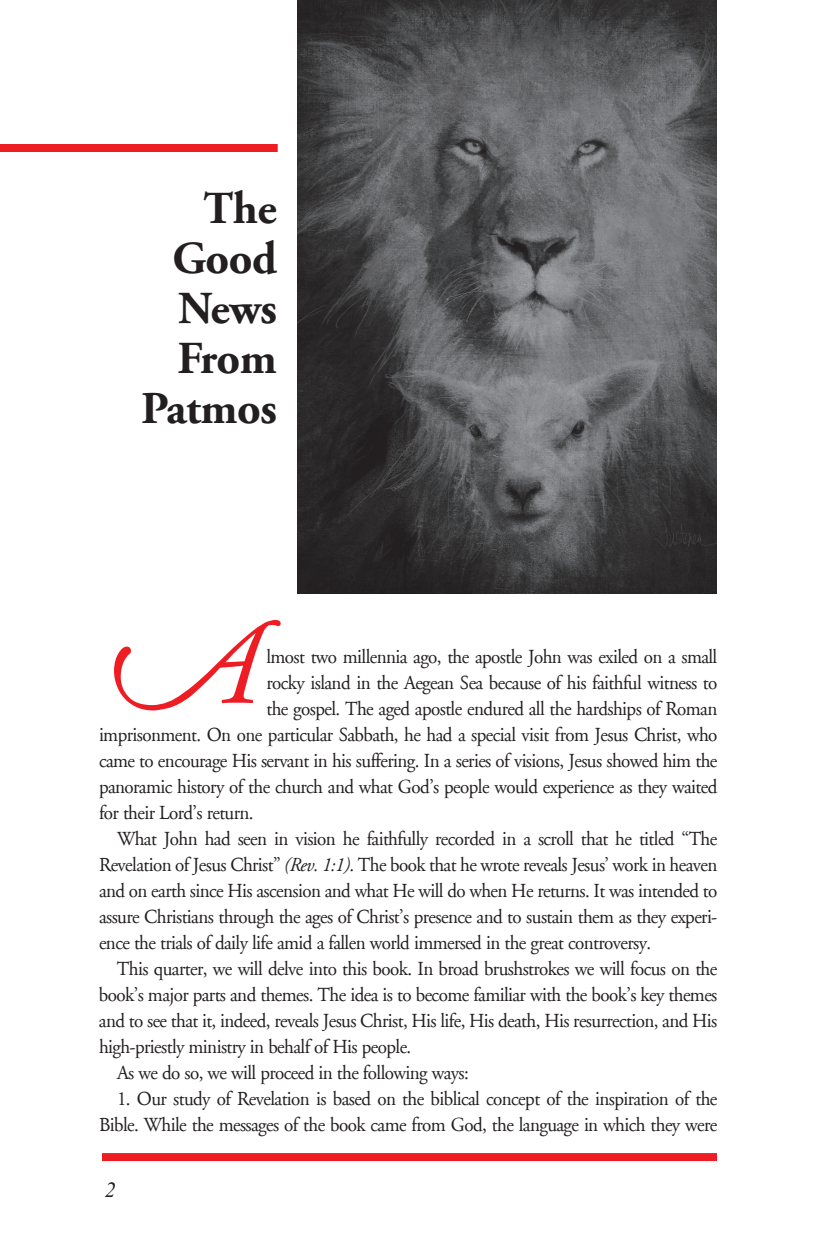
<style>
.page{position:relative;width:819px;height:1260px;background:#fff}
.page>*{position:absolute;margin:0;border:0;box-sizing:border-box;transform-origin:0 0}
.t1{font:italic 122.4px "Adobe Garamond Alt";color:#ee1d23;scale:.95 1}
.t2{font:46px/50px "Adobe Garamond Bold Os F";letter-spacing:-.01em;color:#231f20;text-align:right}
.t3{font:italic 22px "Times New Roman PS Std";color:#231f20}
.t4{font:20px/26px "Adobe Garamond";letter-spacing:-.03em;color:#231f20;text-align:right;scale:.95 1}
.s1{font-style:italic}
</style>
<div class="page">
<div style="left:102px;top:1153px;width:615px;height:8px;background:#ee1d23"></div>
<img style="left:298px;top:1px;width:419px;height:593px">
<div style="left:0;top:144px;width:278px;height:8px;background:#ee1d23"></div>
<h2 class="t2" style="left:141px;top:184px;width:137px">The<br>Good<br>News<br>From<br>Patmos</h2>
<h1 class="t1" style="left:99px;top:606px;width:166px">A</h1>
<p class="t4" style="left:266px;top:644px;width:476px">lmost two millennia ago, the apostle John was exiled on a small</p>
<p class="t4" style="left:266px;top:670px;width:476px">rocky island in the Aegean Sea because of his faithful witness to</p>
<p class="t4" style="left:266px;top:696px;width:476px">the gospel. The aged apostle endured all the hardships of Roman</p>
<p class="t4" style="left:99px;top:722px;width:653px">imprisonment. On one particular Sabbath, he had a special visit from Jesus Christ, who</p>
<p class="t4" style="left:99px;top:748px;width:652px">came to encourage His servant in his suffering. In a series of visions, Jesus showed him the</p>
<p class="t4" style="left:99px;top:774px;width:652px">panoramic history of the church and what God’s people would experience as they waited</p>
<p class="t4" style="left:99px;top:800px;width:164px">for their Lord’s return.</p>
<p class="t4" style="left:117px;top:826px;width:633px">What John had seen in vision he faithfully recorded in a scroll that he titled “The</p>
<p class="t4" style="left:99px;top:852px;width:652px">Revelation of Jesus Christ” <span class="s1">(Rev. 1:1)</span>. The book that he wrote reveals Jesus’ work in heaven</p>
<p class="t4" style="left:99px;top:878px;width:652px">and on earth since His ascension and what He will do when He returns. It was intended to</p>
<p class="t4" style="left:99px;top:904px;width:652px">assure Christians through the ages of Christ’s presence and to sustain them as they experi-</p>
<p class="t4" style="left:99px;top:930px;width:583px">ence the trials of daily life amid a fallen world immersed in the great controversy.</p>
<p class="t4" style="left:117px;top:956px;width:633px">This quarter, we will delve into this book. In broad brushstrokes we will focus on the</p>
<p class="t4" style="left:99px;top:982px;width:653px">book’s major parts and themes. The idea is to become familiar with the book’s key themes</p>
<p class="t4" style="left:99px;top:1008px;width:652px">and to see that it, indeed, reveals Jesus Christ, His life, His death, His resurrection, and His</p>
<p class="t4" style="left:99px;top:1034px;width:330px">high-priestly ministry in behalf of His people.</p>
<p class="t4" style="left:117px;top:1060px;width:372px">As we do so, we will proceed in the following ways:</p>
<p class="t4" style="left:99px;top:1086px;width:653px">1. Our study of Revelation is based on the biblical concept of the inspiration of the<br>Bible. While the messages of the book came from God, the language in which they were</p>
<p class="t3" style="left:105px;top:1178px;width:12px">2</p>
</div>
